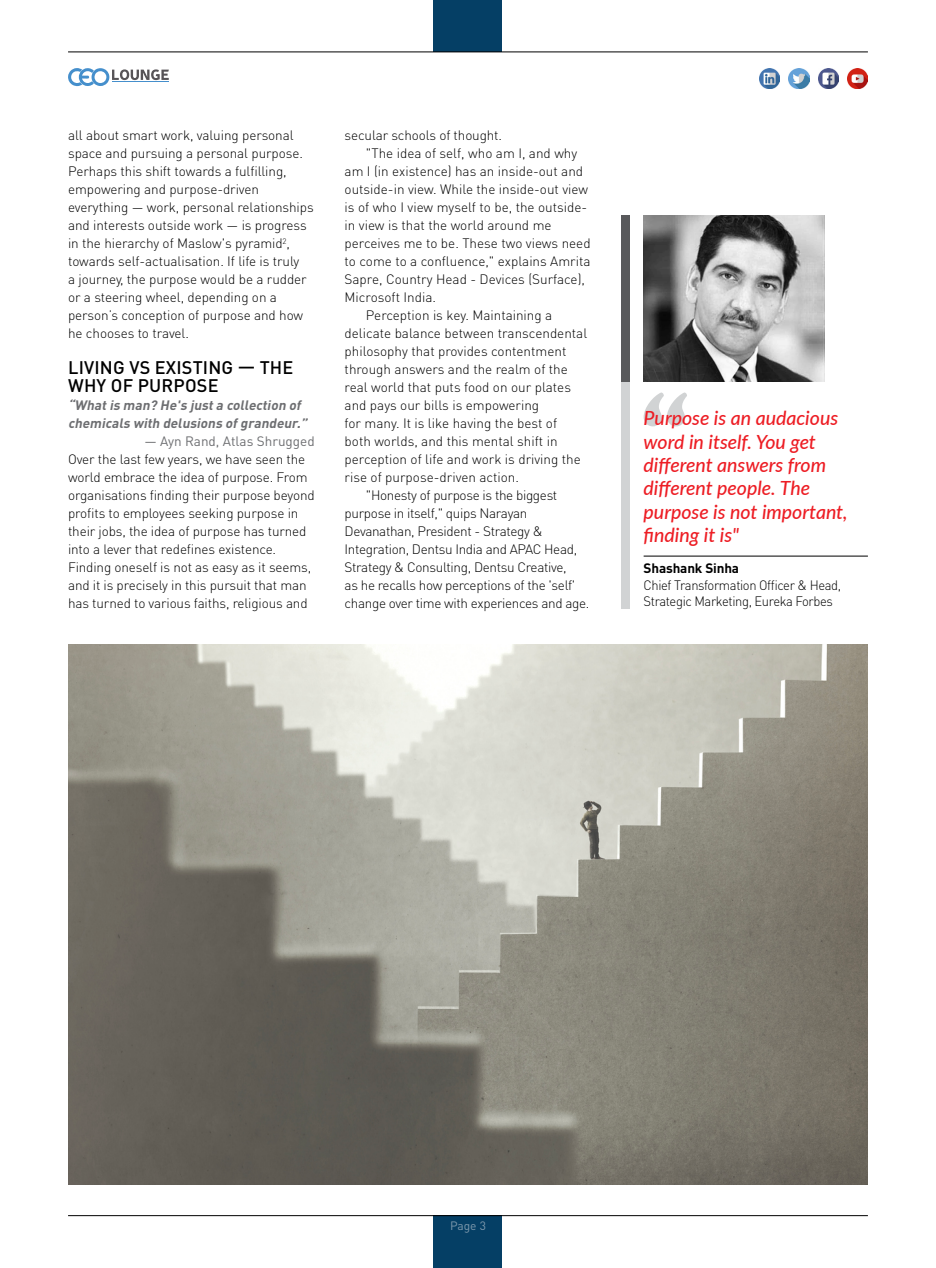
<style>
.page{position:relative;width:936px;height:1268px;background:#fff}
.page>*{position:absolute;margin:0;border:0;box-sizing:border-box;transform-origin:0 0}
.t1{font:italic 500 19.5px/23.4px "Lato";color:#ed1d24}
.t2{font:500 18px/18px "DIN Pro";letter-spacing:.01em;color:#000}
.t3{font:300 13.5px/18px "DIN Pro";letter-spacing:-.005em;color:#000}
.t4{font:300 13.5px "DIN Pro";letter-spacing:-.025em;color:#000}
.t5{font:italic 700 13.5px/18px "DIN Pro";color:#6d6e71}
.t6{font:300 13.5px/16.2px "DIN Pro";letter-spacing:-.03em;color:#000;scale:.96 1}
.t7{font:13.5px "DIN Pro";color:#6d6e71}
.t8{font:700 13.5px "DIN Pro";letter-spacing:-.01em;color:#000}
.t9{font:12px "DIN Pro";color:#7e99ad}
</style>
<div class="page">
<img style="left:68px;top:644px;width:799px;height:540px">
<svg style="left:643px;top:392px;width:44px;height:34px"></svg>
<div style="left:621px;top:215px;width:8px;height:393px;background:#d1d3d4"></div>
<div style="left:621px;top:215px;width:8px;height:166px;background:#58595b"></div>
<hr style="left:643px;top:555px;width:224px;height:1px;background:#000">
<img style="left:643px;top:215px;width:181px;height:166px">
<div style="left:433px;top:0;width:69px;height:52px;background:#053f65"></div>
<div style="left:433px;top:1215px;width:69px;height:52px;background:#053f65"></div>
<hr style="left:68px;top:52px;width:799px;height:1px;background:#000">
<hr style="left:68px;top:1215px;width:799px;height:1px;background:#000">
<img style="left:818px;top:68px;width:20px;height:20px">
<img style="left:759px;top:68px;width:20px;height:20px">
<img style="left:788px;top:68px;width:21px;height:20px">
<img style="left:847px;top:68px;width:20px;height:20px">
<svg style="left:68px;top:68px;width:101px;height:18px"></svg>
<p class="t3" style="left:68px;top:126px;width:247px">all about smart work, valuing personal space and pursuing a personal purpose.<br>Perhaps this shift towards a fulfilling, empowering and purpose-driven everything — work, personal relationships and interests outside work — is progress in the hierarchy of Maslow's pyramid<sup>2</sup>, towards self-actualisation. If life is truly<br>a journey, the purpose would be a rudder or a steering wheel, depending on a person’s conception of purpose and how he chooses to travel.</p>
<h2 class="t2" style="left:68px;top:358px;width:227px">LIVING VS EXISTING — THE<br>WHY OF PURPOSE</h2>
<p class="t5" style="left:68px;top:396px;width:244px">“Whatis man? He's justa collection of chemicals with delusions ofgrandeur.”</p>
<p class="t7" style="left:144px;top:432px;width:172px">— Ayn Rand, Atlas Shrugged</p>
<p class="t3" style="left:68px;top:450px;width:248px">Over the last few years, we have seen the world embrace the idea of purpose. From organisations finding their purpose beyond profits to employees seeking purpose in their jobs, the idea of purpose has turned into a lever that redefines existence.<br>Finding oneself is not as easy as it seems, and it is precisely in this pursuit that man has turned to various faiths, religious and</p>
<p class="t3" style="left:344px;top:126px;width:159px">secular schools of thought.</p>
<p class="t3" style="left:366px;top:144px;width:213px">"The idea of self, who am I, and why</p>
<p class="t3" style="left:344px;top:162px;width:240px">am I (in existence) has an inside-out and</p>
<p class="t3" style="left:344px;top:180px;width:245px">outside-in view. While the inside-out view</p>
<p class="t3" style="left:344px;top:198px;width:244px">is of who I view myself to be, the outside-</p>
<p class="t3" style="left:344px;top:216px;width:208px">in view is that the world around me</p>
<p class="t3" style="left:344px;top:234px;width:247px">perceives me to be. These two views need</p>
<p class="t3" style="left:344px;top:252px;width:247px">to come to a confluence," explains Amrita</p>
<p class="t3" style="left:344px;top:270px;width:242px">Sapre, Country Head - Devices (Surface),</p>
<p class="t3" style="left:344px;top:288px;width:93px">Microsoft India.</p>
<p class="t3" style="left:366px;top:306px;width:188px">Perception is key. Maintaining a</p>
<p class="t3" style="left:344px;top:324px;width:244px">delicate balance between transcendental</p>
<p class="t3" style="left:344px;top:342px;width:223px">philosophy that provides contentment</p>
<p class="t3" style="left:344px;top:360px;width:225px">through answers and the realm of the</p>
<p class="t3" style="left:344px;top:377px;width:228px">real world that puts food on our plates</p>
<p class="t3" style="left:344px;top:395px;width:196px">and pays our bills is empowering</p>
<p class="t3" style="left:344px;top:413px;width:214px">for many. It is like having the best of</p>
<p class="t3" style="left:344px;top:431px;width:214px">both worlds, and this mental shift in</p>
<p class="t3" style="left:344px;top:449px;width:238px">perception of life and work is driving the</p>
<p class="t3" style="left:344px;top:467px;width:176px">rise of purpose-driven action.</p>
<p class="t4" style="left:366px;top:486px;width:193px">"Honesty of purpose is the biggest</p>
<p class="t4" style="left:344px;top:504px;width:184px">purpose in itself," quips Narayan</p>
<p class="t4" style="left:344px;top:522px;width:200px">Devanathan, President - Strategy &amp;</p>
<p class="t4" style="left:344px;top:540px;width:234px">Integration, Dentsu India and APAC Head,</p>
<p class="t4" style="left:344px;top:558px;width:223px">Strategy &amp; Consulting, Dentsu Creative,</p>
<p class="t4" style="left:344px;top:576px;width:232px">as he recalls how perceptions of the 'self'</p>
<p class="t4" style="left:344px;top:594px;width:246px">change over time with experiences and age.</p>
<h1 class="t1" style="left:643px;top:405px;width:205px">Purpose is an audacious word in itself. You get different answers from different people. The purpose is not important, finding it is"</h1>
<p class="t8" style="left:643px;top:559px;width:97px">Shashank Sinha</p>
<p class="t6" style="left:643px;top:576px;width:207px">Chief Transformation Officer &amp; Head,<br>Strategic Marketing, Eureka Forbes</p>
<p class="t9" style="left:450px;top:1217px;width:37px">Page 3</p>
</div>
